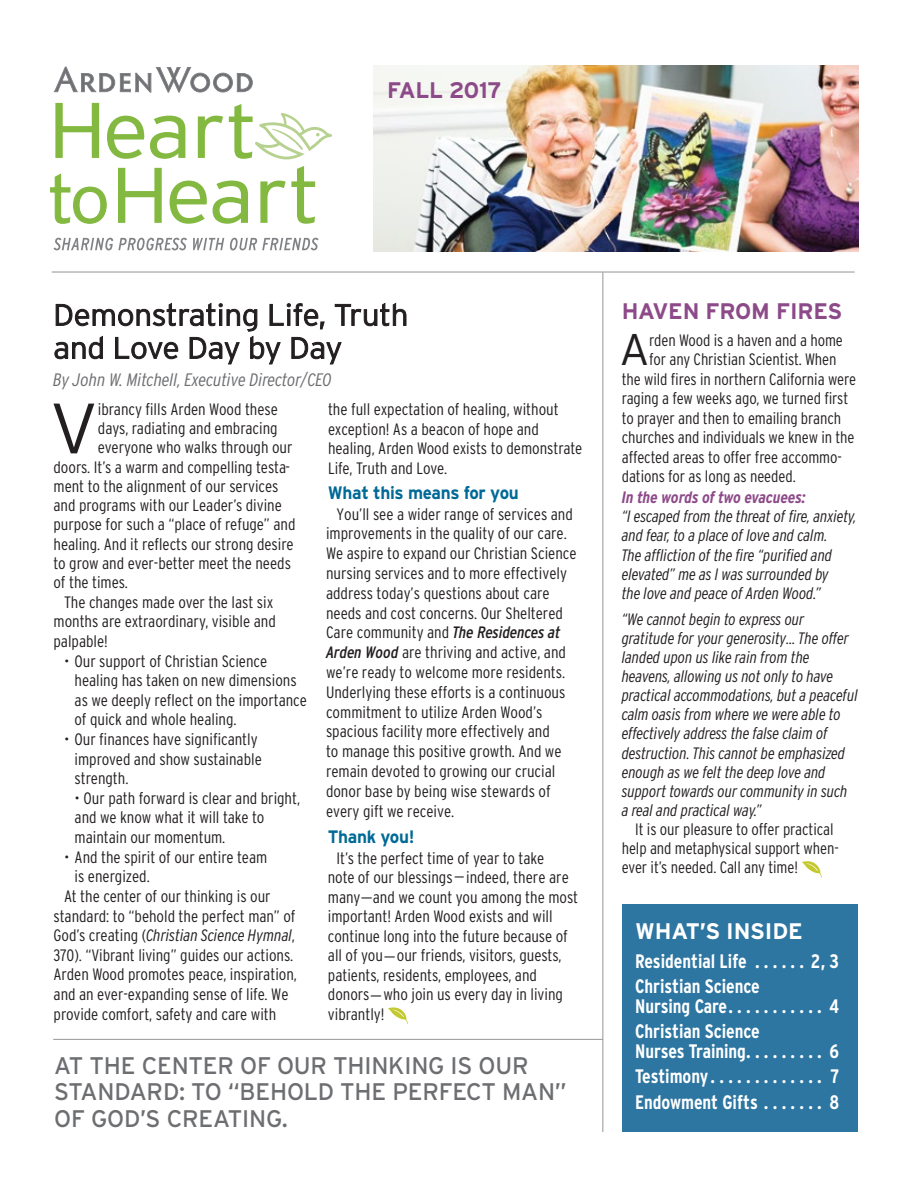
<style>
.page{position:relative;width:918px;height:1188px;background:#fff}
.page>*{position:absolute;margin:0;border:0;box-sizing:border-box;transform-origin:0 0}
.t1{font:300 71.1px "Interstate";color:#231f20}
.t2{font:300 44.4px "Interstate";color:#231f20}
.t3{font:24px/26.5px "Interstate";letter-spacing:-.01em;color:#6d6e71}
.t4{font:700 22.5px "Interstate";letter-spacing:-.01em;color:#8d4a89}
.t5{font:700 22.5px "Interstate";letter-spacing:-.01em;color:#fff}
.t6{font:700 condensed 19.5px/25.5px "Interstate";letter-spacing:-.005em;color:#fff}
.t7{font:italic 300 condensed 18px "Interstate";letter-spacing:-.005em;color:#6d6e71;scale:1.05 1}
.t8{font:700 18px "Interstate";letter-spacing:-.02em;color:#016996;scale:.95 1}
.t9{font:300 condensed 16.5px/19.8px "Interstate";color:#231f20}
.t10{font:italic 300 condensed 16.5px/19px "Interstate";letter-spacing:-.005em;color:#231f20}
.t11{font:italic 700 condensed 16.5px "Interstate";letter-spacing:-.01em;color:#8d4a89}
.s1{font-style:normal}
.s2{font-weight:400;font-style:italic}
</style>
<div class="page">
<img style="left:374px;top:66px;width:484px;height:186px">
<svg style="left:388px;top:1007px;width:20px;height:17px"></svg>
<div style="left:622px;top:904px;width:235px;height:228px;background:#2d76a1"></div>
<svg style="left:55px;top:103px;width:44px;height:55px"></svg>
<svg style="left:107px;top:116px;width:37px;height:43px"></svg>
<svg style="left:150px;top:116px;width:35px;height:43px"></svg>
<svg style="left:198px;top:116px;width:25px;height:42px"></svg>
<svg style="left:229px;top:104px;width:103px;height:55px"></svg>
<svg style="left:118px;top:168px;width:44px;height:55px"></svg>
<svg style="left:170px;top:181px;width:37px;height:43px"></svg>
<svg style="left:213px;top:181px;width:35px;height:43px"></svg>
<svg style="left:260px;top:166px;width:55px;height:58px"></svg>
<svg style="left:54px;top:238px;width:133px;height:12px"></svg>
<svg style="left:193px;top:238px;width:31px;height:12px"></svg>
<svg style="left:230px;top:238px;width:89px;height:12px"></svg>
<svg style="left:50px;top:173px;width:57px;height:51px"></svg>
<svg style="left:54px;top:67px;width:199px;height:26px"></svg>
<hr style="left:52px;top:272px;width:803px;height:1px;background:#939598">
<svg style="left:54px;top:302px;width:353px;height:63px"></svg>
<svg style="left:802px;top:861px;width:20px;height:17px"></svg>
<hr style="left:602px;top:272px;width:1px;height:860px;background:#939598">
<hr style="left:53px;top:1039px;width:550px;height:1px;background:#939598">
<h3 class="t4" style="left:387px;top:76px;width:116px">FALL 2017</h3>
<p class="t7" style="left:53px;top:369px;width:267px">By John W. Mitchell, Executive Director/CEO</p>
<h1 class="t1" style="left:50px;top:385px;width:50px">V</h1>
<p class="t9" style="left:98px;top:399px;width:181px">ibrancy fills Arden Wood these</p>
<p class="t9" style="left:98px;top:418px;width:181px">days, radiating and embracing</p>
<p class="t9" style="left:98px;top:438px;width:196px">everyone who walks through our</p>
<p class="t9" style="left:54px;top:457px;width:238px">doors. It’s a warm and compelling testa-</p>
<p class="t9" style="left:54px;top:476px;width:226px">ment to the alignment of our services</p>
<p class="t9" style="left:54px;top:495px;width:230px">and programs with our Leader’s divine</p>
<p class="t9" style="left:54px;top:514px;width:243px">purpose for such a “place of refuge” and</p>
<p class="t9" style="left:54px;top:534px;width:242px">healing. And it reflects our strong desire</p>
<p class="t9" style="left:54px;top:553px;width:239px">to grow and ever-better meet the needs</p>
<p class="t9" style="left:54px;top:572px;width:76px">of the times.</p>
<p class="t9" style="left:64px;top:592px;width:211px">The changes made over the last six</p>
<p class="t9" style="left:54px;top:611px;width:224px">months are extraordinary, visible and</p>
<p class="t9" style="left:54px;top:631px;width:56px">palpable!</p>
<p class="t9" style="left:75px;top:651px;width:234px;text-indent:-11px">• Our support of Christian Science healing has taken on new dimensions as we deeply reflect on the importance of quick and whole healing.</p>
<p class="t9" style="left:75px;top:729px;width:189px;text-indent:-11px">• Our finances have significantly improved and show sustainable strength.</p>
<p class="t9" style="left:75px;top:788px;width:227px">• Our path forward is clear and bright, and we know what it will take to maintain our momentum.</p>
<p class="t9" style="left:64px;top:847px;width:205px">• And the spirit of our entire team</p>
<p class="t9" style="left:75px;top:866px;width:77px">is energized.</p>
<p class="t9" style="left:64px;top:886px;width:208px">At the center of our thinking is our</p>
<p class="t9" style="left:54px;top:906px;width:243px">standard: to “behold the perfect man” of</p>
<p class="t10" style="left:54px;top:926px;width:243px"><span class="s1">God’s creating (</span>Christian Science Hymnal<span class="s1">,</span></p>
<p class="t9" style="left:54px;top:945px;width:241px">370). “Vibrant living” guides our actions.</p>
<p class="t9" style="left:54px;top:965px;width:245px">Arden Wood promotes peace, inspiration,</p>
<p class="t9" style="left:54px;top:984px;width:236px">and an ever-expanding sense of life. We</p>
<p class="t9" style="left:54px;top:1004px;width:224px">provide comfort, safety and care with</p>
<p class="t9" style="left:328px;top:399px;width:256px">the full expectation of healing, without exception! As a beacon of hope and healing, Arden Wood exists to demonstrate Life, Truth and Love.</p>
<p class="t8" style="left:328px;top:482px;width:202px">What this means for you</p>
<p class="t9" style="left:326px;top:504px;width:252px;text-indent:11px">You’ll see a wider range of services and improvements in the quality of our care.<br>We aspire to expand our Christian Science nursing services and to more effectively address today’s questions about care needs and cost concerns. Our Sheltered Care community and <span class="s2">The Residences at Arden Wood</span> are thriving and active, and we’re ready to welcome more residents.<br>Underlying these efforts is a continuous commitment to utilize Arden Wood’s spacious facility more effectively and<br>to manage this positive growth. And we remain devoted to growing our crucial donor base by being wise stewards of every gift we receive.</p>
<p class="t8" style="left:328px;top:826px;width:93px">Thank you!</p>
<p class="t9" style="left:337px;top:848px;width:209px">It’s the perfect time of year to take</p>
<p class="t9" style="left:328px;top:887px;width:252px">many—and we count you among the most important! Arden Wood exists and will continue long into the future because of all of you—our friends, visitors, guests, patients, residents, employees, and donors—who join us every day in living vibrantly!</p>
<p class="t9" style="left:328px;top:867px;width:242px">note of our blessings—indeed, there are</p>
<h3 class="t3" style="left:54px;top:1052px;width:514px">AT THE CENTER OF OUR THINKING IS OUR<br>STANDARD: TO “BEHOLD THE PERFECT MAN”<br>OF GOD’S CREATING.</h3>
<h3 class="t4" style="left:622px;top:298px;width:222px">HAVEN FROM FIRES</h3>
<h2 class="t2" style="left:619px;top:323px;width:32px">A</h2>
<p class="t9" style="left:649px;top:330px;width:195px">rden Wood is a haven and a home</p>
<p class="t9" style="left:649px;top:349px;width:189px">for any Christian Scientist. When</p>
<p class="t9" style="left:622px;top:369px;width:236px">the wild fires in northern California were</p>
<p class="t9" style="left:622px;top:388px;width:228px">raging a few weeks ago, we turned first</p>
<p class="t9" style="left:622px;top:408px;width:221px">to prayer and then to emailing branch</p>
<p class="t9" style="left:622px;top:427px;width:234px">churches and individuals we knew in the</p>
<p class="t9" style="left:622px;top:447px;width:222px">affected areas to offer free accommo-</p>
<p class="t9" style="left:622px;top:466px;width:175px">dations for as long as needed.</p>
<p class="t11" style="left:622px;top:487px;width:186px">In the words of two evacuees:</p>
<p class="t10" style="left:622px;top:507px;width:236px">“I escaped from the threat of fire, anxiety, and fear, to a place of love and calm.<br>The affliction of the fire “purified and elevated” me as I was surrounded by<br>the love and peace of Arden Wood.”</p>
<p class="t10" style="left:622px;top:609px;width:238px">“We cannot begin to express our gratitude for your generosity… The offer landed upon us like rain from the heavens, allowing us not only to have practical accommodations, but a peaceful calm oasis from where we were able to effectively address the false claim of destruction. This cannot be emphasized enough as we felt the deep love and support towards our community in such a real and practical way.”</p>
<p class="t9" style="left:622px;top:820px;width:219px;line-height:19px;text-indent:13px">It is our pleasure to offer practical help and metaphysical support when&shy;ever it’s needed. Call any time!</p>
<h3 class="t5" style="left:635px;top:917px;width:169px">WHAT’S INSIDE</h3>
<p class="t6" style="left:635px;top:948px;width:206px">Residential Life . . . . . . 2, 3<br>Christian Science</p>
<p class="t6" style="left:635px;top:993px;width:205px">Nursing Care........... 4<br>Christian Science</p>
<p class="t6" style="left:635px;top:1038px;width:205px;text-align:justify">Nurses Training. . . . . . . . . 6<br>Testimony............. 7<br>Endowment Gifts . . . . . . . 8</p>
</div>
